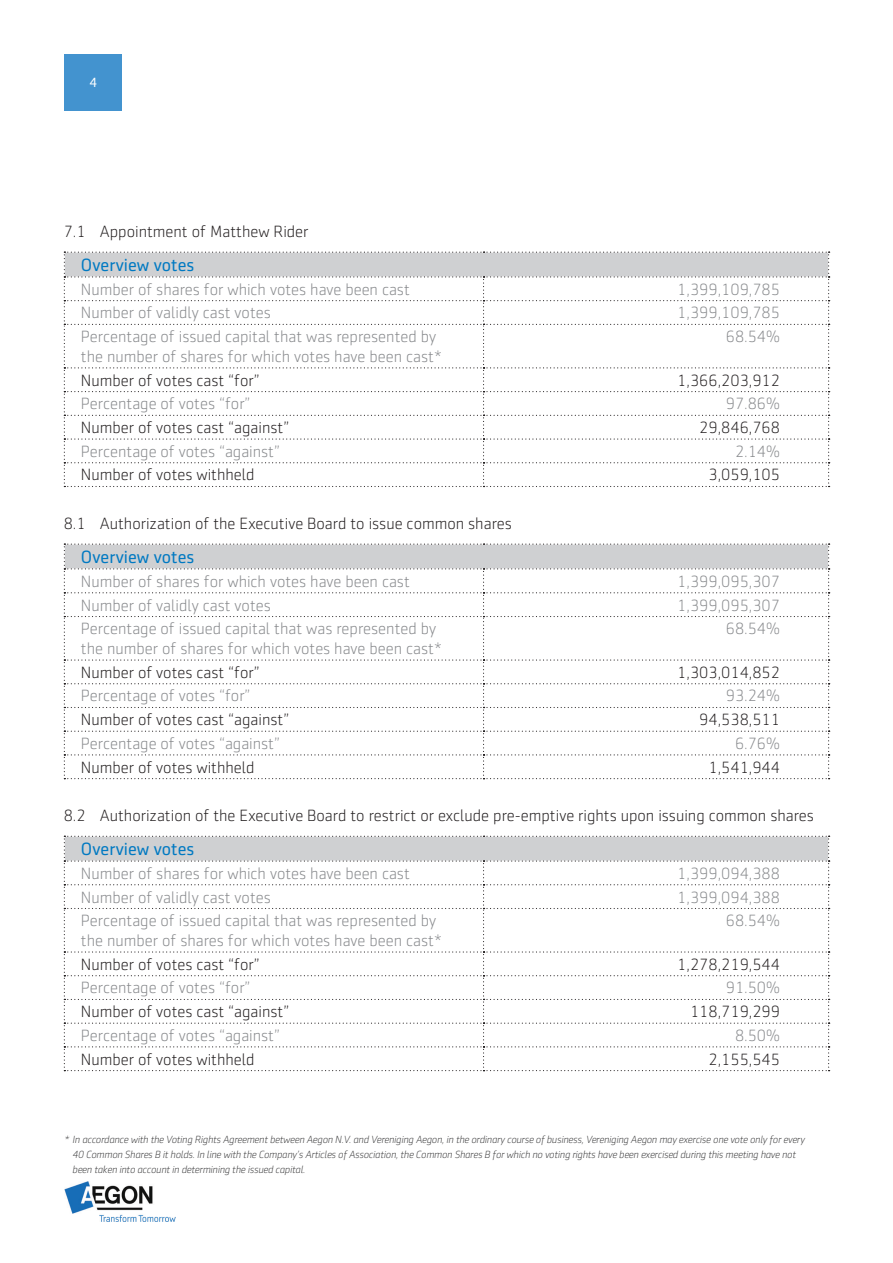
<style>
.page{position:relative;width:893px;height:1263px;background:#fff}
.page>*{position:absolute;margin:0;border:0;box-sizing:border-box;transform-origin:0 0}
.blauwe_tabel_kop{font:18px "Sentico Sans DT";color:#0079c2}
.Licht_grijs_tekst_in{font:300 16.5px/19.8px "Sentico Sans DT";color:#87898c}
.broodtext_zwart{font:300 16.5px "Sentico Sans DT";color:#231f20}
.Licht_grijs_tekst_in-2{font:300 16.5px "Sentico Sans DT";color:#231f20}
.cijfers_in_tabel{font:300 16.5px "Sentico Sans DT";color:#87898c}
.cijfers_in_tabel-2{font:300 16.5px "Sentico Sans DT";color:#231f20}
.broodtext_zwart-2{font:300 16.5px "Sentico Sans DT";color:#87898c}
.t1{font:13.5px "Sentico Sans DT";color:#fff}
.VOETNOTEN{font:italic 300 10.5px/15px "Sentico Sans DT";letter-spacing:-.02em;color:#3e3e3f}
</style>
<div class="page">
<svg style="left:64px;top:252px;width:766px;height:235px"></svg>
<svg style="left:64px;top:544px;width:766px;height:235px"></svg>
<svg style="left:64px;top:836px;width:766px;height:235px"></svg>
<img style="left:65px;top:1182px;width:110px;height:39px">
<div style="left:64px;top:54px;width:58px;height:57px;background:#4393cf"></div>
<p class="t1" style="left:89px;top:75px;width:9px">4</p>
<p class="broodtext_zwart" style="left:64px;top:223px;width:246px">7.1 Appointment of Matthew Rider</p>
<p class="blauwe_tabel_kop" style="left:81px;top:255px;width:115px">Overview votes</p>
<p class="Licht_grijs_tekst_in" style="left:81px;top:279px;width:330px">Number of shares for which votes have been cast</p>
<p class="cijfers_in_tabel" style="left:677px;top:280px;width:104px">1,399,109,785</p>
<p class="Licht_grijs_tekst_in" style="left:81px;top:303px;width:191px">Number of validly cast votes</p>
<p class="cijfers_in_tabel" style="left:677px;top:304px;width:104px">1,399,109,785</p>
<p class="Licht_grijs_tekst_in" style="left:81px;top:327px;width:363px">Percentage of issued capital that was represented by the number of shares for which votes have been cast*</p>
<p class="cijfers_in_tabel" style="left:726px;top:328px;width:56px">68.54%</p>
<p class="Licht_grijs_tekst_in-2" style="left:81px;top:371px;width:180px">Number of votes cast “for”</p>
<p class="cijfers_in_tabel-2" style="left:677px;top:371px;width:104px">1,366,203,912</p>
<p class="Licht_grijs_tekst_in" style="left:81px;top:394px;width:171px">Percentage of votes “for”</p>
<p class="broodtext_zwart-2" style="left:726px;top:395px;width:56px">97.86%</p>
<p class="Licht_grijs_tekst_in-2" style="left:81px;top:419px;width:210px">Number of votes cast “against”</p>
<p class="broodtext_zwart" style="left:699px;top:419px;width:82px">29,846,768</p>
<p class="Licht_grijs_tekst_in" style="left:81px;top:441px;width:201px">Percentage of votes “against”</p>
<p class="broodtext_zwart-2" style="left:735px;top:442px;width:47px">2.14%</p>
<p class="Licht_grijs_tekst_in-2" style="left:81px;top:466px;width:175px">Number of votes withheld</p>
<p class="broodtext_zwart" style="left:708px;top:466px;width:73px">3,059,105</p>
<p class="broodtext_zwart" style="left:64px;top:515px;width:450px">8.1 Authorization of the Executive Board to issue common shares</p>
<p class="blauwe_tabel_kop" style="left:81px;top:547px;width:115px">Overview votes</p>
<p class="Licht_grijs_tekst_in" style="left:81px;top:571px;width:330px">Number of shares for which votes have been cast</p>
<p class="cijfers_in_tabel" style="left:677px;top:572px;width:104px">1,399,095,307</p>
<p class="Licht_grijs_tekst_in" style="left:81px;top:595px;width:191px">Number of validly cast votes</p>
<p class="cijfers_in_tabel" style="left:677px;top:596px;width:104px">1,399,095,307</p>
<p class="Licht_grijs_tekst_in" style="left:81px;top:619px;width:363px">Percentage of issued capital that was represented by the number of shares for which votes have been cast*</p>
<p class="cijfers_in_tabel" style="left:726px;top:620px;width:56px">68.54%</p>
<p class="Licht_grijs_tekst_in-2" style="left:81px;top:663px;width:180px">Number of votes cast “for”</p>
<p class="cijfers_in_tabel-2" style="left:677px;top:663px;width:104px">1,303,014,852</p>
<p class="Licht_grijs_tekst_in" style="left:81px;top:686px;width:171px">Percentage of votes “for”</p>
<p class="broodtext_zwart-2" style="left:726px;top:687px;width:56px">93.24%</p>
<p class="Licht_grijs_tekst_in-2" style="left:81px;top:711px;width:210px">Number of votes cast “against”</p>
<p class="broodtext_zwart" style="left:699px;top:711px;width:82px">94,538,511</p>
<p class="Licht_grijs_tekst_in" style="left:81px;top:734px;width:201px">Percentage of votes “against”</p>
<p class="broodtext_zwart-2" style="left:735px;top:734px;width:47px">6.76%</p>
<p class="Licht_grijs_tekst_in-2" style="left:81px;top:758px;width:175px">Number of votes withheld</p>
<p class="broodtext_zwart" style="left:708px;top:758px;width:73px">1,541,944</p>
<p class="broodtext_zwart" style="left:64px;top:807px;width:752px">8.2 Authorization of the Executive Board to restrict or exclude pre-emptive rights upon issuing common shares</p>
<p class="blauwe_tabel_kop" style="left:81px;top:839px;width:115px">Overview votes</p>
<p class="Licht_grijs_tekst_in" style="left:81px;top:863px;width:330px">Number of shares for which votes have been cast</p>
<p class="cijfers_in_tabel" style="left:677px;top:864px;width:104px">1,399,094,388</p>
<p class="Licht_grijs_tekst_in" style="left:81px;top:887px;width:191px">Number of validly cast votes</p>
<p class="cijfers_in_tabel" style="left:677px;top:888px;width:104px">1,399,094,388</p>
<p class="Licht_grijs_tekst_in" style="left:81px;top:911px;width:363px">Percentage of issued capital that was represented by the number of shares for which votes have been cast*</p>
<p class="cijfers_in_tabel" style="left:726px;top:912px;width:56px">68.54%</p>
<p class="Licht_grijs_tekst_in-2" style="left:81px;top:955px;width:180px">Number of votes cast “for”</p>
<p class="cijfers_in_tabel-2" style="left:677px;top:955px;width:104px">1,278,219,544</p>
<p class="Licht_grijs_tekst_in" style="left:81px;top:978px;width:171px">Percentage of votes “for”</p>
<p class="broodtext_zwart-2" style="left:726px;top:979px;width:56px">91.50%</p>
<p class="Licht_grijs_tekst_in-2" style="left:81px;top:1003px;width:210px">Number of votes cast “against”</p>
<p class="broodtext_zwart" style="left:690px;top:1003px;width:91px">118,719,299</p>
<p class="Licht_grijs_tekst_in" style="left:81px;top:1025px;width:201px">Percentage of votes “against”</p>
<p class="broodtext_zwart-2" style="left:735px;top:1026px;width:47px">8.50%</p>
<p class="Licht_grijs_tekst_in-2" style="left:81px;top:1050px;width:175px">Number of votes withheld</p>
<p class="broodtext_zwart" style="left:708px;top:1050px;width:73px">2,155,545</p>
<p class="VOETNOTEN" style="left:72px;top:1132px;width:734px;text-indent:-9px">* In accordance with the Voting Rights Agreement between Aegon N.V. and Vereniging Aegon, in the ordinary course of business, Vereniging Aegon may exercise one vote only for every<br>40 Common Shares B it holds. In line with the Company’s Articles of Association, the Common Shares B for which no voting rights have been exercised during this meeting have not been taken into account in determining the issued capital.</p>
</div>
